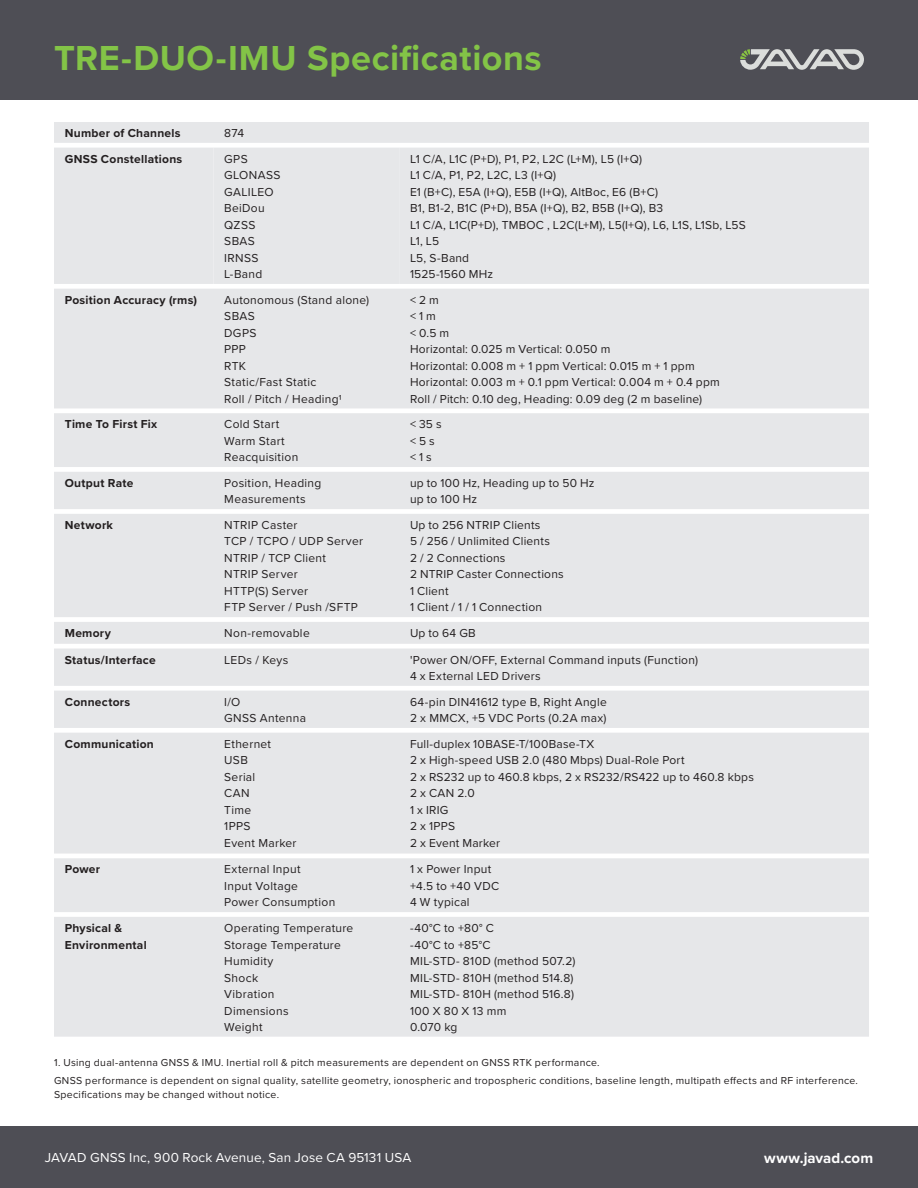
<style>
.page{position:relative;width:918px;height:1188px;background:#fff}
.page>*{position:absolute;margin:0;border:0;box-sizing:border-box;transform-origin:0 0}
.Page_Title{font:700 36px "Proxima Nova";letter-spacing:.015em;color:#83c447}
.www_javad_com{font:700 15px "Proxima Nova";letter-spacing:.005em;color:#fff}
.www_javad_com-2{font:13.5px "Proxima Nova";letter-spacing:.01em;color:#fff}
._3_colum{font:12px "Proxima Nova";letter-spacing:.02em;color:#231f20}
.Body_Text_-_Justified{font:12px "Proxima Nova";letter-spacing:.025em;color:#231f20}
.Body_Text_-_Justified-2{font:700 12px "Proxima Nova";letter-spacing:.02em;color:#231f20}
.Page_Title-2{font:10.5px "Proxima Nova";letter-spacing:.03em;color:#231f20}
</style>
<div class="page">
<div style="left:0;top:0;width:918px;height:100px;background:#4e4e55"></div>
<svg style="left:740px;top:49px;width:124px;height:21px"></svg>
<svg style="left:54px;top:122px;width:815px;height:26px;fill:#e6e7e9"></svg>
<div style="left:54px;top:148px;width:815px;height:889px;background:#e6e7e9"></div>
<div style="left:0;top:1126px;width:918px;height:62px;background:#4e4e55"></div>
<p class="Page_Title" style="left:54px;top:31px;width:489px">TRE-DUO-IMU Specifications</p>
<p class="Body_Text_-_Justified-2" style="left:65px;top:124px;width:117px">Number of Channels</p>
<p class="Body_Text_-_Justified" style="left:224px;top:124px;width:21px">874</p>
<p class="Body_Text_-_Justified-2" style="left:65px;top:150px;width:119px">GNSS Constellations</p>
<p class="Body_Text_-_Justified" style="left:224px;top:150px;width:25px">GPS</p>
<p class="Body_Text_-_Justified" style="left:224px;top:166px;width:58px">GLONASS</p>
<p class="Body_Text_-_Justified" style="left:224px;top:183px;width:51px">GALILEO</p>
<p class="Body_Text_-_Justified" style="left:224px;top:199px;width:42px">BeiDou</p>
<p class="Body_Text_-_Justified" style="left:224px;top:216px;width:33px">QZSS</p>
<p class="Body_Text_-_Justified" style="left:224px;top:232px;width:32px">SBAS</p>
<p class="Body_Text_-_Justified" style="left:224px;top:249px;width:36px">IRNSS</p>
<p class="Body_Text_-_Justified" style="left:224px;top:265px;width:40px">L-Band</p>
<p class="Body_Text_-_Justified-2" style="left:65px;top:291px;width:134px">Position Accuracy (rms)</p>
<p class="Body_Text_-_Justified" style="left:224px;top:291px;width:147px">Autonomous (Stand alone)</p>
<p class="Body_Text_-_Justified" style="left:224px;top:307px;width:32px">SBAS</p>
<p class="Body_Text_-_Justified" style="left:224px;top:324px;width:34px">DGPS</p>
<p class="Body_Text_-_Justified" style="left:224px;top:340px;width:23px">PPP</p>
<p class="Body_Text_-_Justified" style="left:224px;top:357px;width:23px">RTK</p>
<p class="Body_Text_-_Justified" style="left:224px;top:373px;width:94px">Static/Fast Static</p>
<p class="Body_Text_-_Justified" style="left:224px;top:390px;width:119px">Roll / Pitch / Heading1</p>
<p class="Body_Text_-_Justified-2" style="left:65px;top:415px;width:94px">Time To First Fix</p>
<p class="Body_Text_-_Justified" style="left:224px;top:415px;width:56px">Cold Start</p>
<p class="Body_Text_-_Justified" style="left:224px;top:432px;width:62px">Warm Start</p>
<p class="Body_Text_-_Justified" style="left:224px;top:448px;width:76px">Reacquisition</p>
<p class="Body_Text_-_Justified-2" style="left:65px;top:474px;width:70px">Output Rate</p>
<p class="Body_Text_-_Justified" style="left:224px;top:474px;width:99px">Position, Heading</p>
<p class="Body_Text_-_Justified" style="left:224px;top:490px;width:83px">Measurements</p>
<p class="Body_Text_-_Justified-2" style="left:65px;top:516px;width:50px">Network</p>
<p class="Body_Text_-_Justified" style="left:224px;top:516px;width:75px">NTRIP Caster</p>
<p class="Body_Text_-_Justified" style="left:224px;top:533px;width:140px">TCP / TCPO / UDP Server</p>
<p class="Body_Text_-_Justified" style="left:224px;top:549px;width:103px">NTRIP / TCP Client</p>
<p class="Body_Text_-_Justified" style="left:224px;top:566px;width:75px">NTRIP Server</p>
<p class="Body_Text_-_Justified" style="left:224px;top:582px;width:85px">HTTP(S) Server</p>
<p class="Body_Text_-_Justified" style="left:224px;top:599px;width:135px">FTP Server / Push /SFTP</p>
<p class="_3_colum" style="left:410px;top:150px;width:234px">L1 C/A, L1C (P+D), P1, P2, L2C (L+M), L5 (I+Q)</p>
<p class="_3_colum" style="left:410px;top:166px;width:148px">L1 C/A, P1, P2, L2C, L3 (I+Q)</p>
<p class="_3_colum" style="left:410px;top:183px;width:250px">E1 (B+C), E5A (I+Q), E5B (I+Q), AltBoc, E6 (B+C)</p>
<p class="_3_colum" style="left:410px;top:199px;width:255px">B1, B1-2, B1C (P+D), B5A (I+Q), B2, B5B (I+Q), B3</p>
<p class="_3_colum" style="left:410px;top:216px;width:337px">L1 C/A, L1C(P+D), TMBOC , L2C(L+M), L5(I+Q), L6, L1S, L1Sb, L5S</p>
<p class="_3_colum" style="left:410px;top:232px;width:31px">L1, L5</p>
<p class="_3_colum" style="left:410px;top:249px;width:61px">L5, S-Band</p>
<p class="_3_colum" style="left:410px;top:265px;width:85px">1525-1560 MHz</p>
<p class="Body_Text_-_Justified" style="left:410px;top:291px;width:30px">&lt; 2 m</p>
<p class="Body_Text_-_Justified" style="left:410px;top:307px;width:27px">&lt; 1 m</p>
<p class="Body_Text_-_Justified" style="left:410px;top:324px;width:41px">&lt; 0.5 m</p>
<p class="Body_Text_-_Justified" style="left:410px;top:340px;width:202px">Horizontal: 0.025 m Vertical: 0.050 m</p>
<p class="Body_Text_-_Justified" style="left:410px;top:357px;width:286px">Horizontal: 0.008 m + 1 ppm Vertical: 0.015 m + 1 ppm</p>
<p class="Body_Text_-_Justified" style="left:410px;top:373px;width:311px">Horizontal: 0.003 m + 0.1 ppm Vertical: 0.004 m + 0.4 ppm</p>
<p class="Body_Text_-_Justified" style="left:410px;top:390px;width:294px">Roll / Pitch: 0.10 deg, Heading: 0.09 deg (2 m baseline)</p>
<p class="Body_Text_-_Justified" style="left:410px;top:415px;width:33px">&lt; 35 s</p>
<p class="Body_Text_-_Justified" style="left:410px;top:432px;width:26px">&lt; 5 s</p>
<p class="Body_Text_-_Justified" style="left:410px;top:448px;width:23px">&lt; 1 s</p>
<p class="Body_Text_-_Justified" style="left:410px;top:474px;width:186px">up to 100 Hz, Heading up to 50 Hz</p>
<p class="Body_Text_-_Justified" style="left:410px;top:490px;width:69px">up to 100 Hz</p>
<p class="_3_colum" style="left:410px;top:516px;width:132px">Up to 256 NTRIP Clients</p>
<p class="_3_colum" style="left:410px;top:533px;width:141px">5 / 256 / Unlimited Clients</p>
<p class="_3_colum" style="left:410px;top:549px;width:97px">2 / 2 Connections</p>
<p class="_3_colum" style="left:410px;top:566px;width:155px">2 NTRIP Caster Connections</p>
<p class="_3_colum" style="left:410px;top:582px;width:40px">1 Client</p>
<p class="_3_colum" style="left:410px;top:599px;width:134px">1 Client / 1 / 1 Connection</p>
<p class="Body_Text_-_Justified-2" style="left:65px;top:624px;width:48px">Memory</p>
<p class="Body_Text_-_Justified" style="left:224px;top:624px;width:87px">Non-removable</p>
<p class="_3_colum" style="left:410px;top:624px;width:67px">Up to 64 GB</p>
<p class="Body_Text_-_Justified-2" style="left:65px;top:651px;width:92px">Status/Interface</p>
<p class="Body_Text_-_Justified" style="left:224px;top:651px;width:66px">LEDs / Keys</p>
<p class="_3_colum" style="left:410px;top:651px;width:290px">'Power ON/OFF, External Command inputs (Function)</p>
<p class="_3_colum" style="left:410px;top:667px;width:132px">4 x External LED Drivers</p>
<p class="Body_Text_-_Justified-2" style="left:65px;top:693px;width:67px">Connectors</p>
<p class="Body_Text_-_Justified" style="left:224px;top:693px;width:18px">I/O</p>
<p class="Body_Text_-_Justified" style="left:224px;top:709px;width:83px">GNSS Antenna</p>
<p class="_3_colum" style="left:410px;top:693px;width:198px">64-pin DIN41612 type B, Right Angle</p>
<p class="_3_colum" style="left:410px;top:709px;width:198px">2 x MMCX, +5 VDC Ports (0.2A max)</p>
<p class="Body_Text_-_Justified-2" style="left:65px;top:735px;width:91px">Communication</p>
<p class="Body_Text_-_Justified" style="left:224px;top:735px;width:48px">Ethernet</p>
<p class="Body_Text_-_Justified" style="left:224px;top:751px;width:25px">USB</p>
<p class="Body_Text_-_Justified" style="left:224px;top:768px;width:33px">Serial</p>
<p class="Body_Text_-_Justified" style="left:224px;top:784px;width:27px">CAN</p>
<p class="Body_Text_-_Justified" style="left:224px;top:801px;width:28px">Time</p>
<p class="Body_Text_-_Justified" style="left:224px;top:817px;width:28px">1PPS</p>
<p class="Body_Text_-_Justified" style="left:224px;top:834px;width:74px">Event Marker</p>
<p class="Body_Text_-_Justified-2" style="left:65px;top:861px;width:37px">Power</p>
<p class="Body_Text_-_Justified" style="left:224px;top:861px;width:78px">External Input</p>
<p class="Body_Text_-_Justified" style="left:224px;top:877px;width:75px">Input Voltage</p>
<p class="Body_Text_-_Justified" style="left:224px;top:894px;width:113px">Power Consumption</p>
<p class="_3_colum" style="left:410px;top:735px;width:186px">Full-duplex 10BASE-T/100Base-TX</p>
<p class="_3_colum" style="left:410px;top:751px;width:276px">2 x High-speed USB 2.0 (480 Mbps) Dual-Role Port</p>
<p class="_3_colum" style="left:410px;top:768px;width:345px">2 x RS232 up to 460.8 kbps, 2 x RS232/RS422 up to 460.8 kbps</p>
<p class="_3_colum" style="left:410px;top:784px;width:66px">2 x CAN 2.0</p>
<p class="_3_colum" style="left:410px;top:801px;width:40px">1 x IRIG</p>
<p class="_3_colum" style="left:410px;top:817px;width:47px">2 x 1PPS</p>
<p class="_3_colum" style="left:410px;top:834px;width:92px">2 x Event Marker</p>
<p class="_3_colum" style="left:410px;top:861px;width:83px">1 x Power Input</p>
<p class="_3_colum" style="left:410px;top:877px;width:91px">+4.5 to +40 VDC</p>
<p class="_3_colum" style="left:410px;top:894px;width:61px">4 W typical</p>
<p class="Body_Text_-_Justified-2" style="left:65px;top:919px;width:59px">Physical &amp;</p>
<p class="Body_Text_-_Justified-2" style="left:65px;top:936px;width:83px">Environmental</p>
<p class="_3_colum" style="left:410px;top:919px;width:86px">-40°C to +80° C</p>
<p class="_3_colum" style="left:410px;top:936px;width:82px">-40°C to +85°C</p>
<p class="_3_colum" style="left:410px;top:952px;width:167px">MIL-STD- 810D (method 507.2)</p>
<p class="_3_colum" style="left:410px;top:969px;width:165px">MIL-STD- 810H (method 514.8)</p>
<p class="_3_colum" style="left:410px;top:985px;width:166px">MIL-STD- 810H (method 516.8)</p>
<p class="_3_colum" style="left:410px;top:1002px;width:98px">100 X 80 X 13 mm</p>
<p class="_3_colum" style="left:410px;top:1018px;width:49px">0.070 kg</p>
<p class="Page_Title-2" style="left:54px;top:1055px;width:547px">1. Using dual-antenna GNSS &amp; IMU. Inertial roll &amp; pitch measurements are dependent on GNSS RTK performance.</p>
<p class="Page_Title-2" style="left:54px;top:1073px;width:806px">GNSS performance is dependent on signal quality, satellite geometry, ionospheric and tropospheric conditions, baseline length, multipath effects and RF interference.</p>
<p class="Page_Title-2" style="left:54px;top:1087px;width:227px">Specifications may be changed without notice.</p>
<p class="Body_Text_-_Justified" style="left:224px;top:919px;width:131px">Operating Temperature</p>
<p class="Body_Text_-_Justified" style="left:224px;top:936px;width:118px">Storage Temperature</p>
<p class="Body_Text_-_Justified" style="left:224px;top:952px;width:51px">Humidity</p>
<p class="Body_Text_-_Justified" style="left:224px;top:969px;width:35px">Shock</p>
<p class="Body_Text_-_Justified" style="left:224px;top:985px;width:52px">Vibration</p>
<p class="Body_Text_-_Justified" style="left:224px;top:1002px;width:66px">Dimensions</p>
<p class="Body_Text_-_Justified" style="left:224px;top:1018px;width:40px">Weight</p>
<p class="www_javad_com-2" style="left:45px;top:1147px;width:368px">JAVAD GNSS Inc, 900 Rock Avenue, San Jose CA 95131 USA</p>
<p class="www_javad_com" style="left:764px;top:1147px;width:110px">www.javad.com</p>
</div>
